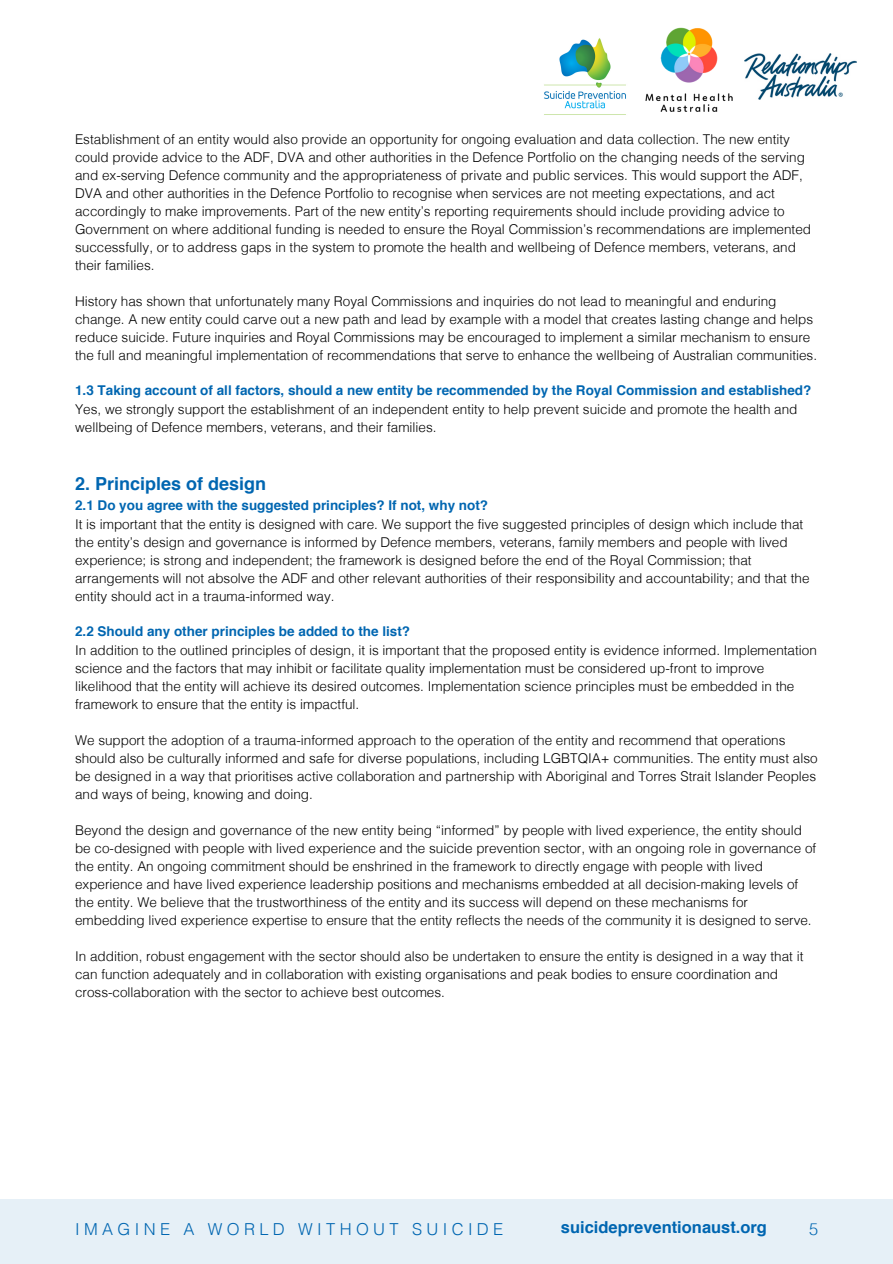
<style>
.page{position:relative;width:893px;height:1264px;background:#fff}
.page>*{position:absolute;margin:0;border:0;box-sizing:border-box;transform-origin:0 0}
.t1{font:700 18px "Helvetica";color:#0066b1}
.t2{font:300 16.5px "Helvetica";letter-spacing:.265em;color:#0066b1}
.t3{font:700 16.5px "Helvetica";color:#0066b1}
.t4{font:300 13.5px/18px "Helvetica";color:#000}
.t5{font:700 13.5px "Helvetica";color:#0066b1}
</style>
<div class="page">
<div style="left:0;top:1199px;width:892px;height:64px;background:#e6f0f7"></div>
<img style="left:544px;top:38px;width:82px;height:77px">
<img style="left:645px;top:27px;width:88px;height:85px">
<img style="left:744px;top:54px;width:112px;height:46px">
<p class="t4" style="left:75px;top:130px;width:737px">Establishment of an entity would also provide an opportunity for ongoing evaluation and data collection. The new entity could provide advice to the ADF, DVA and other authorities in the Defence Portfolio on the changing needs of the serving and ex-serving Defence community and the appropriateness of private and public services. This would support the ADF, DVA and other authorities in the Defence Portfolio to recognise when services are not meeting expectations, and act accordingly to make improvements. Part of the new entity’s reporting requirements should include providing advice to Government on where additional funding is needed to ensure the Royal Commission’s recommendations are implemented successfully, or to address gaps in the system to promote the health and wellbeing of Defence members, veterans, and their families.</p>
<p class="t4" style="left:75px;top:292px;width:743px">History has shown that unfortunately many Royal Commissions and inquiries do not lead to meaningful and enduring change. A new entity could carve out a new path and lead by example with a model that creates lasting change and helps reduce suicide. Future inquiries and Royal Commissions may be encouraged to implement a similar mechanism to ensure the full and meaningful implementation of recommendations that serve to enhance the wellbeing of Australian communities.</p>
<p class="t5" style="left:75px;top:385px;width:737px">1.3 Taking account of all factors, should a new entity be recommended by the Royal Commission and established?</p>
<p class="t4" style="left:75px;top:400px;width:724px">Yes, we strongly support the establishment of an independent entity to help prevent suicide and promote the health and wellbeing of Defence members, veterans, and their families.</p>
<p class="t1" style="left:75px;top:476px;width:192px">2. Principles of design</p>
<p class="t5" style="left:75px;top:499px;width:414px">2.1 Do you agree with the suggested principles? If not, why not?</p>
<p class="t4" style="left:75px;top:515px;width:735px">It is important that the entity is designed with care. We support the five suggested principles of design which include that the entity’s design and governance is informed by Defence members, veterans, family members and people with lived experience; is strong and independent; the framework is designed before the end of the Royal Commission; that arrangements will not absolve the ADF and other relevant authorities of their responsibility and accountability; and that the entity should act in a trauma-informed way.</p>
<p class="t5" style="left:75px;top:625px;width:336px">2.2 Should any other principles be added to the list?</p>
<p class="t4" style="left:75px;top:641px;width:743px">In addition to the outlined principles of design, it is important that the proposed entity is evidence informed. Implementation science and the factors that may inhibit or facilitate quality implementation must be considered up-front to improve likelihood that the entity will achieve its desired outcomes. Implementation science principles must be embedded in the framework to ensure that the entity is impactful.</p>
<p class="t4" style="left:75px;top:731px;width:744px">We support the adoption of a trauma-informed approach to the operation of the entity and recommend that operations should also be culturally informed and safe for diverse populations, including LGBTQIA+ communities. The entity must also be designed in a way that prioritises active collaboration and partnership with Aboriginal and Torres Strait Islander Peoples and ways of being, knowing and doing.</p>
<p class="t4" style="left:75px;top:821px;width:742px">Beyond the design and governance of the new entity being “informed” by people with lived experience, the entity should be co-designed with people with lived experience and the suicide prevention sector, with an ongoing role in governance of the entity. An ongoing commitment should be enshrined in the framework to directly engage with people with lived experience and have lived experience leadership positions and mechanisms embedded at all decision-making levels of the entity. We believe that the trustworthiness of the entity and its success will depend on these mechanisms for embedding lived experience expertise to ensure that the entity reflects the needs of the community it is designed to serve.</p>
<p class="t4" style="left:75px;top:947px;width:729px">In addition, robust engagement with the sector should also be undertaken to ensure the entity is designed in a way that it can function adequately and in collaboration with existing organisations and peak bodies to ensure coordination and cross-collaboration with the sector to achieve best outcomes.</p>
<p class="t2" style="left:75px;top:1218px;width:429px">IMAGINE A WORLD WITHOUT SUICIDE</p>
<p class="t3" style="left:561px;top:1220px;width:207px">suicidepreventionaust.org</p>
<p class="t2" style="left:809px;top:1218px;width:11px">5</p>
</div>
